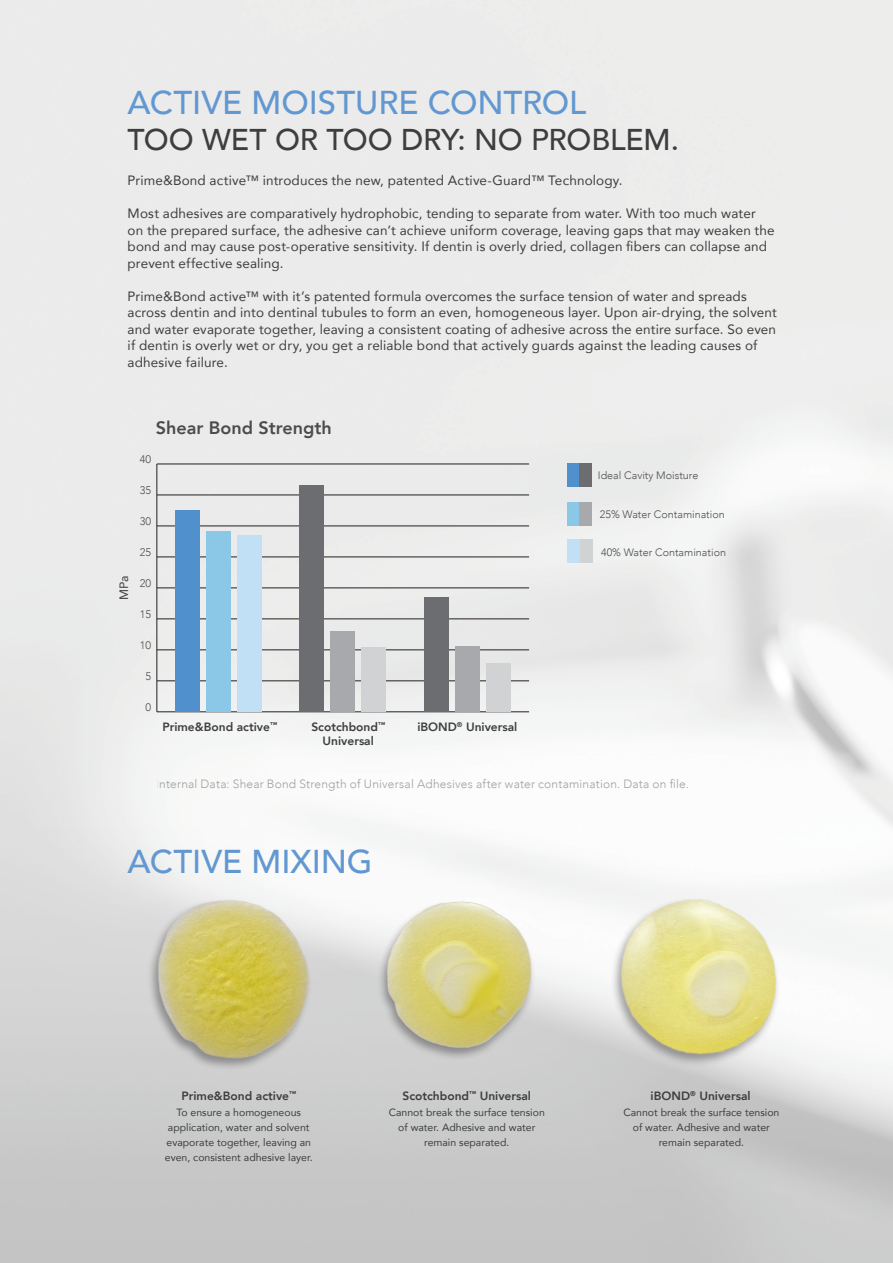
<style>
.page{position:relative;width:893px;height:1263px;background:#fff}
.page>*{position:absolute;margin:0;border:0;box-sizing:border-box;transform-origin:0 0}
.t1{font:500 33px "Avenir";letter-spacing:-.005em;color:#6298d1}
.t2{font:500 30px "Avenir";letter-spacing:-.005em;color:#3e3e3f}
.t3{font:800 18px "Avenir";color:#4b4c4d}
.t4{font:13.5px/16.5px "Avenir";letter-spacing:.01em;color:#3e3e3f}
.t5{font:500 12.15px "Avenir";color:#4b4c4d}
.t6{font:800 12px/13.5px "Avenir";color:#3e3e3f;text-align:center}
.t7{font:300 12px "Avenir";letter-spacing:.02em;color:#939598}
.t8{font:300 10.95px "Avenir";color:#4b4c4d}
.t9{font:300 10.8px "Avenir";color:#4b4c4d}
.t10{font:10.5px/15px "Avenir";color:#3e3e3f;text-align:center}
</style>
<div class="page">
<img style="left:0;top:0;width:893px;height:1263px">
<img style="left:128px;top:858px;width:211px;height:214px">
<img style="left:360px;top:874px;width:225px;height:214px">
<img style="left:596px;top:865px;width:206px;height:200px">
<hr style="left:157px;top:711px;width:372px;height:1px;background:#231f20">
<hr style="left:157px;top:464px;width:1px;height:248px;background:#231f20">
<hr style="left:157px;top:680px;width:372px;height:1px;background:#231f20">
<hr style="left:157px;top:650px;width:372px;height:1px;background:#231f20">
<hr style="left:157px;top:619px;width:372px;height:1px;background:#231f20">
<hr style="left:157px;top:588px;width:372px;height:1px;background:#231f20">
<hr style="left:157px;top:557px;width:372px;height:1px;background:#231f20">
<hr style="left:157px;top:526px;width:372px;height:1px;background:#231f20">
<hr style="left:157px;top:495px;width:372px;height:1px;background:#231f20">
<hr style="left:157px;top:464px;width:372px;height:1px;background:#231f20">
<div style="left:237px;top:535px;width:25px;height:177px;background:#c1e0f5"></div>
<div style="left:362px;top:647px;width:24px;height:65px;background:#d1d2d4"></div>
<div style="left:486px;top:663px;width:24px;height:49px;background:#d1d2d4"></div>
<div style="left:206px;top:531px;width:25px;height:181px;background:#8bc7e7"></div>
<div style="left:331px;top:631px;width:24px;height:81px;background:#a8a9ad"></div>
<div style="left:455px;top:647px;width:24px;height:65px;background:#a8a9ad"></div>
<div style="left:175px;top:510px;width:25px;height:202px;background:#5090cc"></div>
<div style="left:300px;top:486px;width:24px;height:226px;background:#6c6d70"></div>
<div style="left:424px;top:597px;width:24px;height:115px;background:#6c6d70"></div>
<div style="left:567px;top:463px;width:12px;height:24px;background:#5090cc"></div>
<div style="left:579px;top:463px;width:13px;height:24px;background:#6c6d70"></div>
<div style="left:567px;top:502px;width:12px;height:24px;background:#8bc7e7"></div>
<div style="left:579px;top:502px;width:13px;height:24px;background:#a8a9ad"></div>
<div style="left:568px;top:539px;width:12px;height:24px;background:#c1e0f5"></div>
<div style="left:580px;top:539px;width:12px;height:24px;background:#d1d2d4"></div>
<p class="t1" style="left:128px;top:74px;width:460px">ACTIVE MOISTURE CONTROL</p>
<p class="t2" style="left:128px;top:114px;width:553px">TOO WET OR TOO DRY: NO PROBLEM.</p>
<p class="t4" style="left:128px;top:172px;width:497px">Prime&amp;Bond active™ introduces the new, patented Active-Guard™ Technology.</p>
<p class="t4" style="left:128px;top:205px;width:649px">Most adhesives are comparatively hydrophobic, tending to separate from water. With too much water on the prepared surface, the adhesive can’t achieve uniform coverage, leaving gaps that may weaken the bond and may cause post-operative sensitivity. If dentin is overly dried, collagen fibers can collapse and prevent effective sealing.</p>
<p class="t4" style="left:128px;top:288px;width:651px">Prime&amp;Bond active™ with it’s patented formula overcomes the surface tension of water and spreads across dentin and into dentinal tubules to form an even, homogeneous layer. Upon air-drying, the solvent and water evaporate together, leaving a consistent coating of adhesive across the entire surface. So even if dentin is overly wet or dry, you get a reliable bond that actively guards against the leading causes of adhesive failure.</p>
<p class="t3" style="left:156px;top:414px;width:177px">Shear Bond Strength</p>
<p class="t5" style="left:113px;top:600px;width:26px;rotate:-90deg">MPa</p>
<p class="t8" style="left:140px;top:453px;width:13px">40</p>
<p class="t8" style="left:140px;top:484px;width:13px">35</p>
<p class="t8" style="left:140px;top:515px;width:13px">30</p>
<p class="t8" style="left:140px;top:546px;width:13px">25</p>
<p class="t8" style="left:140px;top:577px;width:13px">20</p>
<p class="t8" style="left:140px;top:608px;width:13px">15</p>
<p class="t8" style="left:140px;top:639px;width:13px">10</p>
<p class="t8" style="left:145px;top:670px;width:7px">5</p>
<p class="t8" style="left:145px;top:701px;width:7px">0</p>
<p class="t6" style="left:162px;top:720px;width:116px">Prime&amp;Bond active<sup>™</sup></p>
<p class="t6" style="left:311px;top:720px;width:75px">Scotchbond<sup>™<br></sup>Universal</p>
<p class="t6" style="left:417px;top:720px;width:102px">iBOND<sup>®</sup> Universal</p>
<p class="t9" style="left:598px;top:469px;width:102px">Ideal Cavity Moisture</p>
<p class="t9" style="left:600px;top:508px;width:126px">25% Water Contamination</p>
<p class="t9" style="left:601px;top:545px;width:126px">40% Water Contamination</p>
<p class="t7" style="left:156px;top:776px;width:534px">Internal Data: Shear Bond Strength of Universal Adhesives after water contamination. Data on file.</p>
<p class="t1" style="left:128px;top:833px;width:246px">ACTIVE MIXING</p>
<p class="t6" style="left:182px;top:1089px;width:116px">Prime&amp;Bond active<sup>™</sup></p>
<p class="t10" style="left:165px;top:1105px;width:149px">To ensure a homogeneous application, water and solvent evaporate together, leaving an even, consistent adhesive layer.</p>
<p class="t6" style="left:402px;top:1089px;width:130px">Scotchbond<sup>™</sup> Universal</p>
<p class="t10" style="left:389px;top:1105px;width:158px">Cannot break the surface tension of water. Adhesive and water remain separated.</p>
<p class="t6" style="left:651px;top:1089px;width:102px">iBOND<sup>®</sup> Universal</p>
<p class="t10" style="left:623px;top:1105px;width:158px">Cannot break the surface tension of water. Adhesive and water remain separated.</p>
</div>
